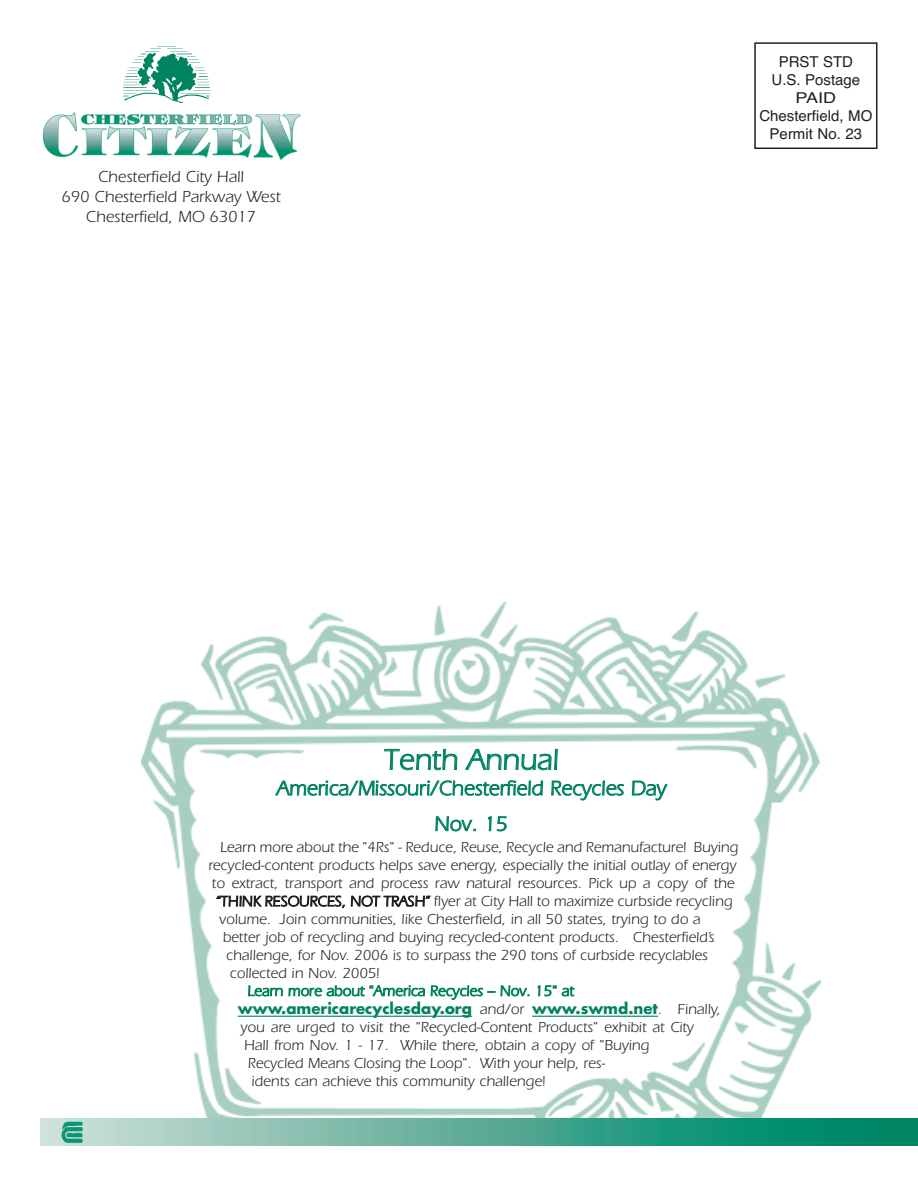
<style>
.page{position:relative;width:918px;height:1188px;background:#fff}
.page>*{position:absolute;margin:0;border:0;box-sizing:border-box;transform-origin:0 0}
.t1{font:30px "Itc Eras";color:#008361}
.t2{font:21px "Itc Eras";color:#008361}
.t3{font:16.5px/19.8px "Itc Eras";color:#231f20;text-align:center}
.t4{font:15px "Itc Eras";color:#231f20}
.t5{font:700 15px "Futura";color:#008361}
.t6{font:15px/18px "Helvetica";color:#231f20;text-align:center}
.t7{font:15px "Itc Eras";color:#008361}
.s1{font-family:"Itc Eras";font-weight:400;color:#231f20}
</style>
<div class="page">
<img style="left:141px;top:602px;width:679px;height:517px">
<svg style="left:41px;top:1119px;width:877px;height:27px;background:#56ac98"></svg>
<div style="left:754px;top:42px;width:124px;height:107px;border:2px solid #231f20"></div>
<svg style="left:43px;top:112px;width:258px;height:48px"></svg>
<img style="left:254px;top:115px;width:46px;height:44px">
<img style="left:124px;top:46px;width:85px;height:79px">
<img style="left:61px;top:1122px;width:22px;height:21px">
<hr style="left:238px;top:1016px;width:234px;height:1px;background:#008361">
<hr style="left:532px;top:1016px;width:126px;height:1px;background:#008361">
<p class="t3" style="left:62px;top:169px;width:220px">Chesterfield City Hall<br>690 Chesterfield Parkway West<br>Chesterfield, MO 63017</p>
<p class="t6" style="left:759px;top:53px;width:114px">PRST STD<br>U.S. Postage<br>PAID<br>Chesterfield, MO<br>Permit No. 23</p>
<h1 class="t1" style="left:384px;top:749px;width:176px">Tenth Annual</h1>
<h2 class="t2" style="left:277px;top:781px;width:391px">America/Missouri/Chesterfield Recycles Day</h2>
<h2 class="t2" style="left:434px;top:817px;width:75px">Nov. 15</h2>
<p class="t4" style="left:220px;top:842px;width:520px">Learn more about the "4Rs" - Reduce, Reuse, Recycle and Remanufacture! Buying</p>
<p class="t4" style="left:208px;top:860px;width:530px">recycled-content products helps save energy, especially the initial outlay of energy</p>
<p class="t4" style="left:212px;top:878px;width:524px">to extract, transport and process raw natural resources. Pick up a copy of the</p>
<p class="t4" style="left:216px;top:896px;width:518px">“THINK RESOURCES, NOT TRASH” flyer at City Hall to maximize curbside recycling</p>
<p class="t4" style="left:219px;top:914px;width:483px">volume. Join communities, like Chesterfield, in all 50 states, trying to do a</p>
<p class="t4" style="left:223px;top:932px;width:493px">better job of recycling and buying recycled-content products. Chesterfield’s</p>
<p class="t4" style="left:226px;top:950px;width:483px">challenge, for Nov. 2006 is to surpass the 290 tons of curbside recyclables</p>
<p class="t4" style="left:230px;top:968px;width:151px">collected in Nov. 2005!</p>
<p class="t7" style="left:247px;top:986px;width:328px">Learn more about "America Recycles – Nov. 15" at</p>
<p class="t5" style="left:238px;top:1002px;width:484px">www.americarecyclesday.org <span class="s1">and/or</span> www.swmd.net<span class="s1">. Finally,</span></p>
<p class="t4" style="left:241px;top:1022px;width:455px">you are urged to visit the "Recycled-Content Products" exhibit at City</p>
<p class="t4" style="left:244px;top:1040px;width:407px">Hall from Nov. 1 - 17. While there, obtain a copy of "Buying</p>
<p class="t4" style="left:248px;top:1058px;width:359px">Recycled Means Closing the Loop". With your help, res-</p>
<p class="t4" style="left:251px;top:1076px;width:295px">idents can achieve this community challenge!</p>
</div>
